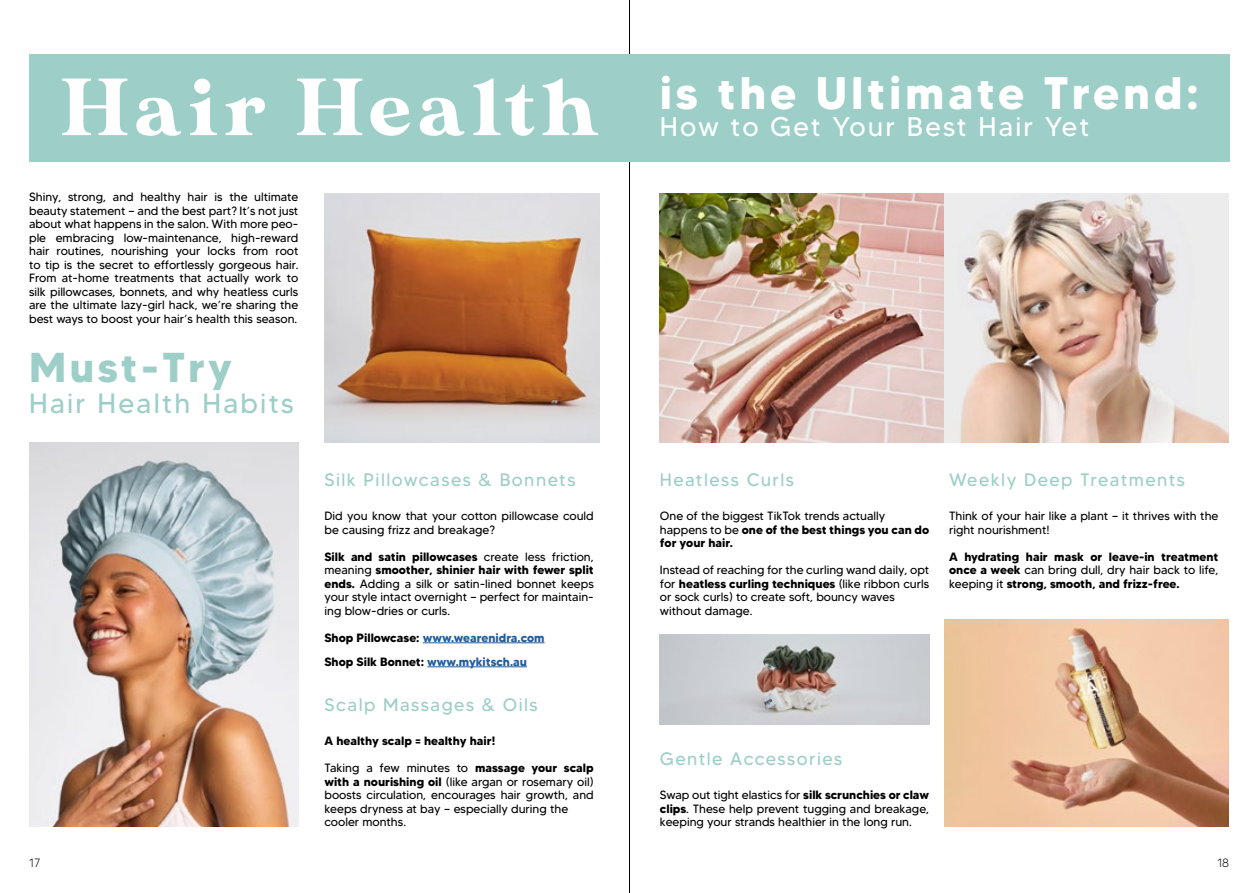
<style>
.page{position:relative;width:1259px;height:893px;background:#fff}
.page>*{position:absolute;margin:0;border:0;box-sizing:border-box;transform-origin:0 0}
.t1{font:80.7px "MADE Sunflower";letter-spacing:.08em;color:#fff}
.t2{font:700 45.45px "MADETOMMY";letter-spacing:.08em;color:#fff}
.t3{font:700 41.7px "MADETOMMY";letter-spacing:.08em;color:#fff}
.t4{font:700 41.7px "MADETOMMY";letter-spacing:.08em;color:#9dcec8}
.t5{font:27.75px "MADETOMMY";letter-spacing:.08em;color:#fff}
.t6{font:27.75px "MADETOMMY";letter-spacing:.08em;color:#9dcec8}
.t7{font:27px "MADETOMMY";letter-spacing:.08em;color:#fff}
.t8{font:18px "MADETOMMY";letter-spacing:.08em;color:#9dcec8}
.t9{font:12px/13.5px "MADETOMMY";color:#000}
.t10{font:700 12px/13.5px "MADETOMMY";color:#000;text-align:justify}
.t11{font:700 12px/24px "MADETOMMY";color:#215e9e}
.t12{font:300 12px "MADETOMMY";color:#000}
.s1{font-weight:700}
.s2{color:#000}
.s3{font-weight:400}
</style>
<div class="page">
<img style="left:660px;top:193px;width:568px;height:249px">
<img style="left:944px;top:619px;width:284px;height:208px">
<img style="left:660px;top:634px;width:269px;height:90px">
<hr style="left:629px;top:0;width:1px;height:893px;background:#000">
<div style="left:29px;top:54px;width:1200px;height:108px;background:#9dcec8"></div>
<img style="left:324px;top:193px;width:275px;height:249px">
<hr style="left:423px;top:642px;width:121px;height:1px;background:#215e9e">
<hr style="left:427px;top:666px;width:100px;height:1px;background:#215e9e">
<img style="left:29px;top:442px;width:269px;height:385px">
<h1 class="t1" style="left:61px;top:62px;width:540px">Hair Health</h1>
<p class="t9" style="left:29px;top:190px;width:271px;text-align:justify">Shiny, strong, and healthy hair is the ultimate beauty statement — and the best part? It’s not just about what happens in the salon. With more peo&shy;ple embracing low-maintenance, high-reward hair routines, nourishing your locks from root to tip is the secret to effortlessly gorgeous hair.<br>From at-home treatments that actually work to silk pillowcases, bonnets, and why heatless curls are the ultimate lazy-girl hack, we’re sharing the best ways to boost your hair’s health this season.</p>
<h3 class="t4" style="left:29px;top:342px;width:204px">Must-Try</h3>
<h3 class="t6" style="left:29px;top:387px;width:266px">Hair Health Habits</h3>
<p class="t12" style="left:29px;top:856px;width:13px">17</p>
<h3 class="t8" style="left:324px;top:469px;width:252px">Silk Pillowcases &amp; Bonnets</h3>
<p class="t9" style="left:324px;top:509px;width:271px">Did you know that your cotton pillowcase could be causing frizz and breakage?</p>
<p class="t9" style="left:324px;top:550px;width:271px;text-align:justify"><span class="s1">Silk and satin pillowcases</span> create less friction, meaning <span class="s1">smoother, shinier hair with fewer split ends.</span> Adding a silk or satin-lined bonnet keeps your style intact overnight — perfect for maintain&shy;ing blow-dries or curls.</p>
<p class="t11" style="left:324px;top:625px;width:222px"><span class="s2">Shop Pillowcase:</span> www.wearenidra.com<br><span class="s2">Shop Silk Bonnet:</span> www.mykitsch.au</p>
<h3 class="t8" style="left:324px;top:694px;width:215px">Scalp Massages &amp; Oils</h3>
<p class="t10" style="left:324px;top:734px;width:172px">A healthy scalp = healthy hair!</p>
<p class="t9" style="left:324px;top:761px;width:271px">Taking a few minutes to <span class="s1">massage your scalp with a nourishing oil</span> (like argan or rosemary oil) boosts circulation, encourages hair growth, and keeps dryness at bay — especially during the cooler months.</p>
<h2 class="t2" style="left:660px;top:65px;width:540px">is the Ultimate Trend:</h2>
<h3 class="t7" style="left:660px;top:110px;width:431px">How to Get Your Best Hair Yet</h3>
<h3 class="t3" style="left:660px;top:67px;width:541px">IS THE ULTIMATE TREND</h3>
<h3 class="t5" style="left:660px;top:112px;width:443px">How to Get Your Best Hair Yet</h3>
<h3 class="t8" style="left:660px;top:469px;width:136px">Heatless Curls</h3>
<p class="t9" style="left:660px;top:509px;width:271px">One of the biggest TikTok trends actually happens to be <span class="s1">one of the best things you can do for your hair.</span></p>
<p class="t9" style="left:660px;top:563px;width:271px">Instead of reaching for the curling wand daily, opt for <span class="s1">heatless curling techniques</span> (like ribbon curls or sock curls) to create soft, bouncy waves without damage.</p>
<h3 class="t8" style="left:949px;top:469px;width:237px">Weekly Deep Treatments</h3>
<p class="t9" style="left:949px;top:509px;width:271px">Think of your hair like a plant — it thrives with the right nourishment!</p>
<p class="t10" style="left:949px;top:549px;width:271px">A hydrating hair mask or leave-in treatment once a week <span class="s3">can bring dull, dry hair back to life, keeping it</span> strong, smooth, and frizz-free.</p>
<h3 class="t8" style="left:660px;top:748px;width:184px">Gentle Accessories</h3>
<p class="t9" style="left:660px;top:788px;width:271px;text-align:justify">Swap out tight elastics for <span class="s1">silk scrunchies or claw clips</span>. These help prevent tugging and breakage, keeping your strands healthier in the long run.</p>
<p class="t12" style="left:1217px;top:856px;width:13px">18</p>
</div>
